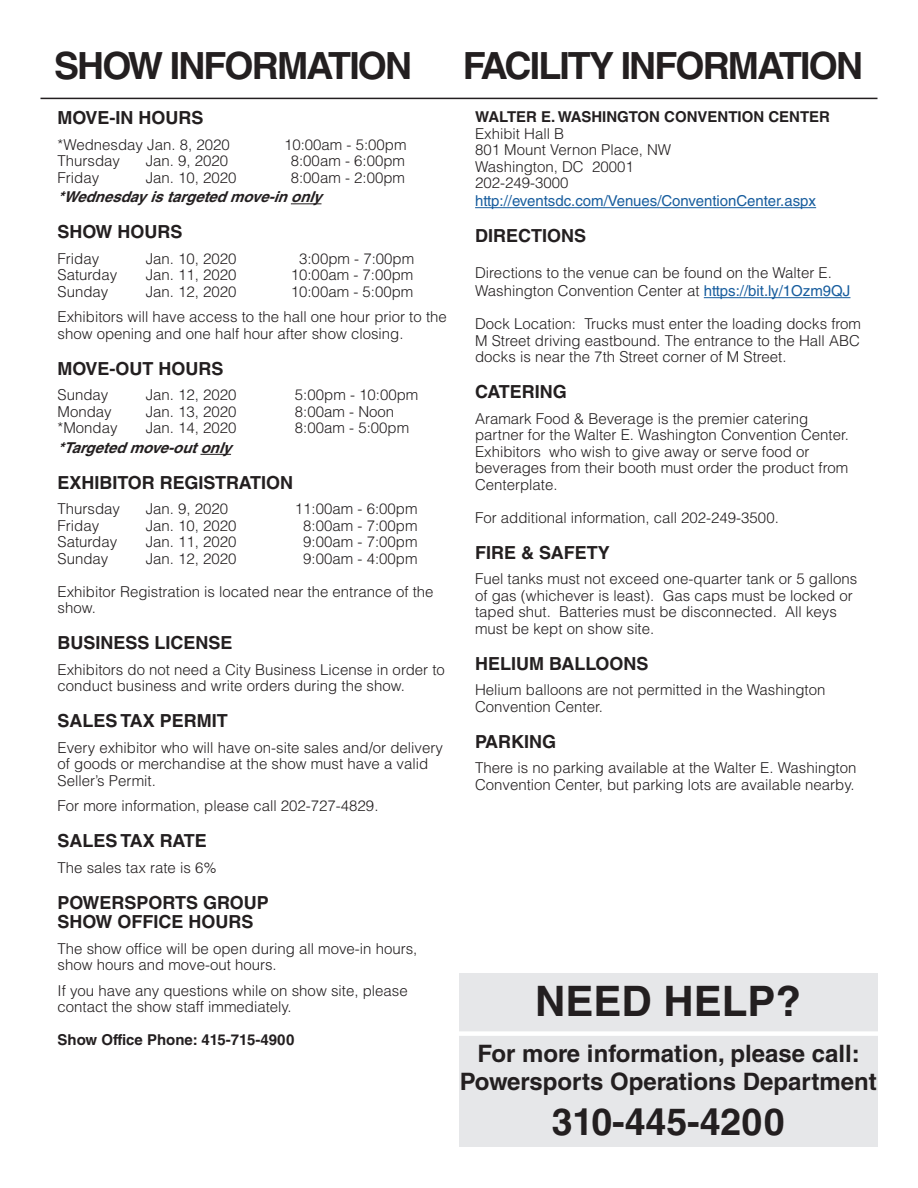
<style>
.page{position:relative;width:918px;height:1188px;background:#fff}
.page>*{position:absolute;margin:0;border:0;box-sizing:border-box;transform-origin:0 0}
.t1{font:700 42px "Helvetica LT Std";color:#231f20}
.t2{font:700 37.5px "Helvetica LT Std";letter-spacing:-.05em;color:#231f20}
.t3{font:700 37.5px "Helvetica LT Std";color:#231f20}
.t4{font:700 24px/28.5px "Helvetica LT Std";color:#231f20;text-align:center}
.t5{font:700 18px "Helvetica LT Std";color:#231f20}
.t6{font:300 15px/16.5px "Helvetica LT Std";color:#231f20}
.t7{font:700 15px "Helvetica LT Std";color:#231f20}
.t8{font:italic 700 15px "Helvetica LT Std";color:#231f20}
.t9{font:15px "Helvetica LT Std";color:#175d9e}
.s1{font-weight:400;color:#175d9e}
</style>
<div class="page">
<hr style="left:291px;top:203px;width:30px;height:1px;background:#231f20">
<hr style="left:200px;top:454px;width:31px;height:1px;background:#231f20">
<hr style="left:475px;top:207px;width:341px;height:1px;background:#175d9e">
<hr style="left:704px;top:297px;width:146px;height:1px;background:#175d9e">
<hr style="left:40px;top:98px;width:838px;height:1px;background:#231f20">
<div style="left:459px;top:974px;width:419px;height:173px;background:#e6e7e9"></div>
<div style="left:452px;top:1031px;width:433px;height:5px;background:#fff"></div>
<p class="t2" style="left:54px;top:43px;width:360px">SHOW INFORMATION</p>
<p class="t2" style="left:463px;top:43px;width:402px">FACILITY INFORMATION</p>
<p class="t5" style="left:58px;top:107px;width:148px">MOVE-IN HOURS</p>
<p class="t6" style="left:58px;top:136px;width:174px">*Wednesday Jan. 8, 2020</p>
<p class="t6" style="left:284px;top:136px;width:124px">10:00am - 5:00pm</p>
<p class="t6" style="left:58px;top:153px;width:64px">Thursday</p>
<p class="t6" style="left:146px;top:153px;width:84px">Jan. 9, 2020</p>
<p class="t6" style="left:291px;top:153px;width:116px">8:00am - 6:00pm</p>
<p class="t6" style="left:58px;top:169px;width:43px">Friday</p>
<p class="t6" style="left:146px;top:169px;width:92px">Jan. 10, 2020</p>
<p class="t6" style="left:291px;top:169px;width:116px">8:00am - 2:00pm</p>
<p class="t8" style="left:58px;top:188px;width:272px">*Wednesdayistargetedmove-inonly</p>
<p class="t5" style="left:58px;top:221px;width:127px">SHOW HOURS</p>
<p class="t6" style="left:58px;top:250px;width:43px">Friday</p>
<p class="t6" style="left:146px;top:250px;width:92px">Jan. 10, 2020</p>
<p class="t6" style="left:299px;top:250px;width:117px">3:00pm - 7:00pm</p>
<p class="t6" style="left:58px;top:267px;width:61px">Saturday</p>
<p class="t6" style="left:146px;top:267px;width:92px">Jan. 11, 2020</p>
<p class="t6" style="left:291px;top:267px;width:124px">10:00am - 7:00pm</p>
<p class="t6" style="left:58px;top:283px;width:52px">Sunday</p>
<p class="t6" style="left:146px;top:283px;width:92px">Jan. 12, 2020</p>
<p class="t6" style="left:291px;top:283px;width:124px">10:00am - 5:00pm</p>
<p class="t6" style="left:58px;top:309px;width:391px">Exhibitors will have access to the hall one hour prior to the show opening and one half hour after show closing.</p>
<p class="t5" style="left:58px;top:358px;width:168px">MOVE-OUT HOURS</p>
<p class="t6" style="left:58px;top:387px;width:52px">Sunday</p>
<p class="t6" style="left:146px;top:387px;width:92px">Jan. 12, 2020</p>
<p class="t6" style="left:295px;top:387px;width:125px">5:00pm - 10:00pm</p>
<p class="t6" style="left:58px;top:403px;width:56px">Monday</p>
<p class="t6" style="left:146px;top:403px;width:92px">Jan. 13, 2020</p>
<p class="t6" style="left:295px;top:403px;width:101px">8:00am - Noon</p>
<p class="t6" style="left:58px;top:420px;width:62px">*Monday</p>
<p class="t6" style="left:146px;top:420px;width:92px">Jan. 14, 2020</p>
<p class="t6" style="left:295px;top:420px;width:116px">8:00am - 5:00pm</p>
<p class="t8" style="left:58px;top:438px;width:182px">*Targetedmove-outonly</p>
<p class="t5" style="left:58px;top:472px;width:237px">EXHIBITOR REGISTRATION</p>
<p class="t6" style="left:58px;top:501px;width:64px">Thursday</p>
<p class="t6" style="left:146px;top:501px;width:84px">Jan. 9, 2020</p>
<p class="t6" style="left:295px;top:501px;width:124px">11:00am - 6:00pm</p>
<p class="t6" style="left:58px;top:517px;width:43px">Friday</p>
<p class="t6" style="left:146px;top:517px;width:92px">Jan. 10, 2020</p>
<p class="t6" style="left:303px;top:517px;width:116px">8:00am - 7:00pm</p>
<p class="t6" style="left:58px;top:534px;width:61px">Saturday</p>
<p class="t6" style="left:146px;top:534px;width:92px">Jan. 11, 2020</p>
<p class="t6" style="left:303px;top:534px;width:116px">9:00am - 7:00pm</p>
<p class="t6" style="left:58px;top:550px;width:52px">Sunday</p>
<p class="t6" style="left:146px;top:550px;width:92px">Jan. 12, 2020</p>
<p class="t6" style="left:303px;top:550px;width:116px">9:00am - 4:00pm</p>
<p class="t6" style="left:58px;top:583px;width:378px">Exhibitor Registration is located near the entrance of the show.</p>
<p class="t5" style="left:58px;top:632px;width:176px">BUSINESS LICENSE</p>
<p class="t6" style="left:58px;top:661px;width:389px">Exhibitors do not need a City Business License in order to conduct business and write orders during the show.</p>
<p class="t5" style="left:58px;top:710px;width:172px">SALES TAX PERMIT</p>
<p class="t6" style="left:58px;top:739px;width:387px">Every exhibitor who will have on-site sales and/or delivery</p>
<p class="t6" style="left:58px;top:756px;width:372px">of goods or merchandise at the show must have a valid<br>Seller’s Permit.</p>
<p class="t6" style="left:58px;top:798px;width:322px">For more information, please call 202-727-4829.</p>
<p class="t5" style="left:58px;top:830px;width:151px">SALES TAX RATE</p>
<p class="t6" style="left:58px;top:859px;width:161px">The sales tax rate is 6%</p>
<p class="t5" style="left:58px;top:892px;width:213px">POWERSPORTS GROUP</p>
<p class="t5" style="left:58px;top:911px;width:198px">SHOW OFFICE HOURS</p>
<p class="t6" style="left:58px;top:940px;width:361px">The show office will be open during all move-in hours, show hours and move-out hours.</p>
<p class="t6" style="left:58px;top:982px;width:352px">If you have any questions while on show site, please contact the show staff immediately.</p>
<p class="t7" style="left:58px;top:1031px;width:238px">Show Office Phone: 415-715-4900</p>
<p class="t7" style="left:475px;top:108px;width:356px">WALTER E. WASHINGTON CONVENTION CENTER</p>
<p class="t6" style="left:475px;top:125px;width:91px">Exhibit Hall B</p>
<p class="t6" style="left:475px;top:141px;width:198px">801 Mount Vernon Place, NW</p>
<p class="t6" style="left:475px;top:158px;width:160px">Washington, DC 20001</p>
<p class="t6" style="left:475px;top:174px;width:95px">202-249-3000</p>
<p class="t9" style="left:475px;top:192px;width:343px">http://eventsdc.com/Venues/ConventionCenter.aspx</p>
<p class="t5" style="left:475px;top:225px;width:113px">DIRECTIONS</p>
<p class="t6" style="left:475px;top:264px;width:377px;line-height:18px">Directions to the venue can be found on the Walter E.<br>Washington Convention Center at <span class="s1">https://bit.ly/1Ozm9QJ</span></p>
<p class="t6" style="left:475px;top:315px;width:388px;text-align:justify">Dock Location: Trucks must enter the loading docks from M Street driving eastbound. The entrance to the Hall ABC docks is near the 7th Street corner of M Street.</p>
<p class="t5" style="left:475px;top:381px;width:93px">CATERING</p>
<p class="t6" style="left:475px;top:410px;width:375px">Aramark Food &amp; Beverage is the premier catering partner for the Walter E. Washington Convention Center.<br>Exhibitors who wish to give away or serve food or beverages from their booth must order the product from Centerplate.</p>
<p class="t6" style="left:475px;top:509px;width:305px">For additional information, call 202-249-3500.</p>
<p class="t5" style="left:475px;top:541px;width:136px">FIRE &amp; SAFETY</p>
<p class="t6" style="left:475px;top:570px;width:384px">Fuel tanks must not exceed one-quarter tank or 5 gallons of gas (whichever is least). Gas caps must be locked or taped shut. Batteries must be disconnected. All keys must be kept on show site.</p>
<p class="t5" style="left:475px;top:652px;width:175px">HELIUM BALLOONS</p>
<p class="t6" style="left:475px;top:681px;width:352px">Helium balloons are not permitted in the Washington<br>Convention Center.</p>
<p class="t5" style="left:475px;top:730px;width:83px">PARKING</p>
<p class="t6" style="left:475px;top:759px;width:383px">There is no parking available at the Walter E. Washington<br>Convention Center, but parking lots are available nearby.</p>
<p class="t1" style="left:535px;top:976px;width:268px">NEED HELP?</p>
<p class="t4" style="left:460px;top:1039px;width:419px">For more information, please call:<br>Powersports Operations Department</p>
<p class="t3" style="left:552px;top:1099px;width:234px">310-445-4200</p>
</div>
